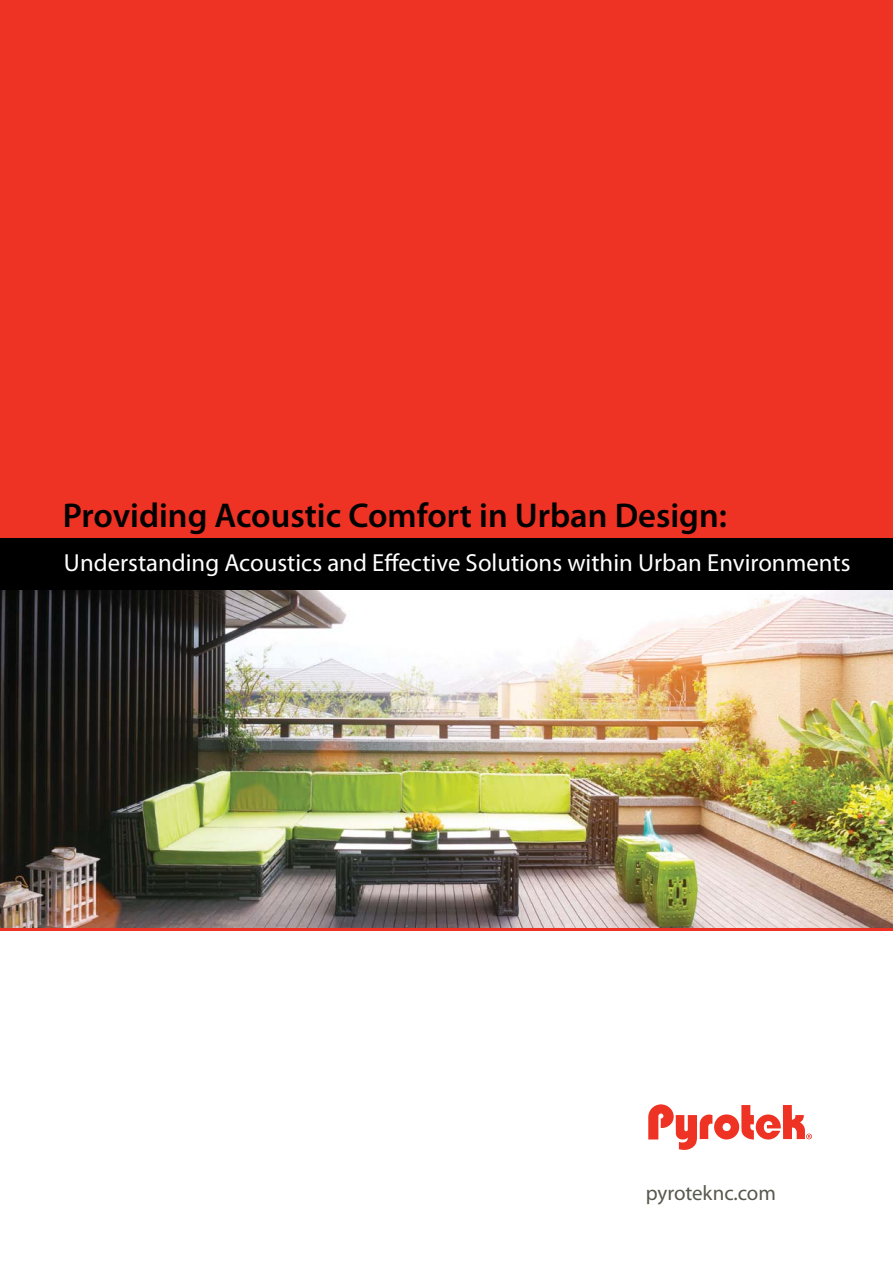
<style>
.page{position:relative;width:893px;height:1263px;background:#fff}
.page>*{position:absolute;margin:0;border:0;box-sizing:border-box;transform-origin:0 0}
.t1{font:600 34.5px "Myriad Pro";color:#000}
.t2{font:24.75px "Myriad Pro";color:#fff}
.t3{font:21px "Myriad Pro";letter-spacing:-.005em;color:#58584e}
</style>
<div class="page">
<div style="left:0;top:0;width:893px;height:538px;background:#ee3224"></div>
<div style="left:0;top:538px;width:893px;height:51px;background:#000"></div>
<img style="left:0;top:590px;width:893px;height:338px">
<hr style="left:0;top:928px;width:893px;height:3px;background:#ee3224">
<svg style="left:648px;top:1104px;width:164px;height:46px"></svg>
<h1 class="t1" style="left:63px;top:502px;width:666px">Providing Acoustic Comfort in Urban Design:</h1>
<p class="t2" style="left:64px;top:553px;width:788px">Understanding Acoustics and Effective Solutions within Urban Environments</p>
<p class="t3" style="left:646px;top:1185px;width:131px">pyroteknc.com</p>
</div>
